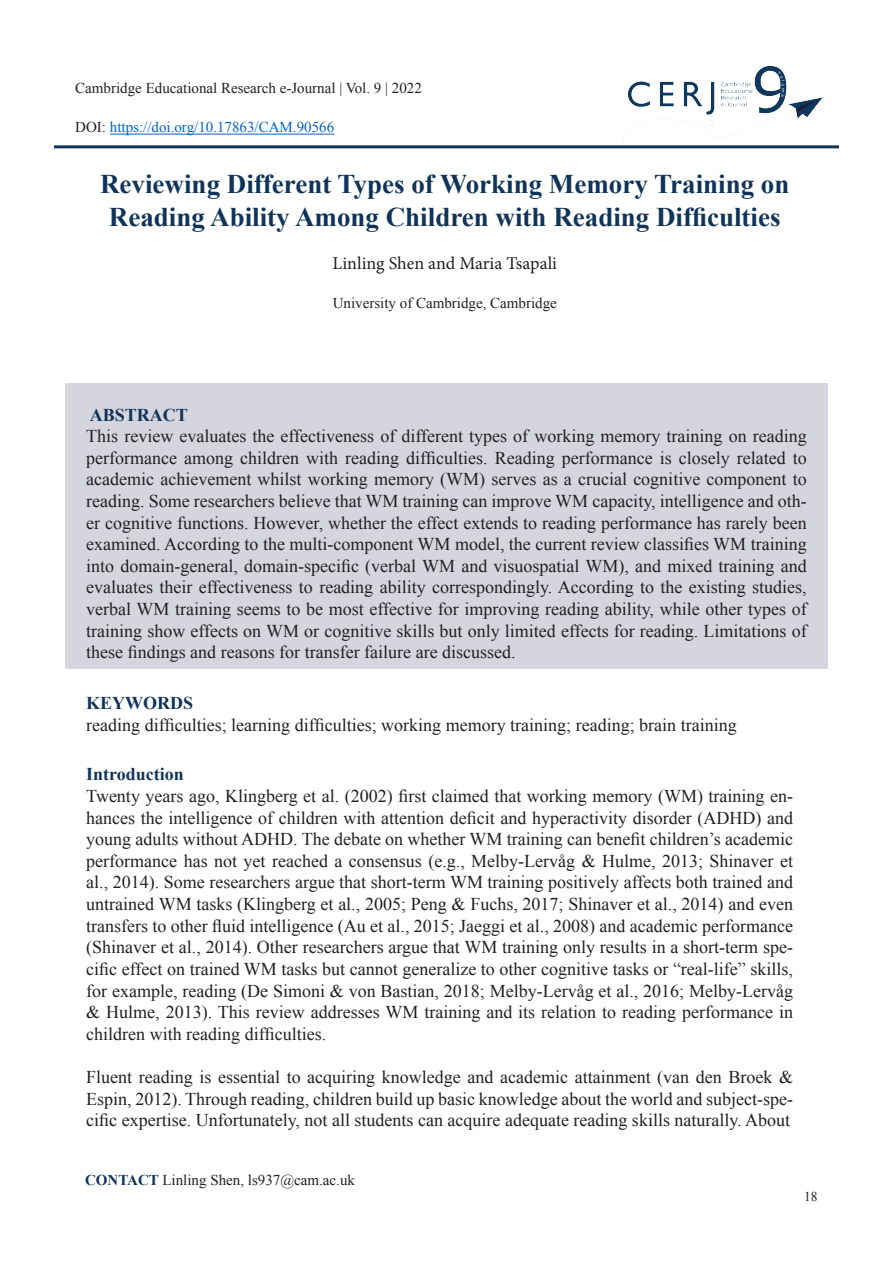
<style>
.page{position:relative;width:893px;height:1263px;background:#fff}
.page>*{position:absolute;margin:0;border:0;box-sizing:border-box;transform-origin:0 0}
.t1{font:700 27px/32.4px "Times New Roman";color:#103459;text-align:center}
.Main_text{font:18px/21.6px "Times New Roman";color:#231f20;text-align:justify}
.Heading_1{font:700 18px "Times New Roman";color:#103459}
.Author{font:18px "Minion Pro";color:#231f20}
.Footer_text{font:15px "Times New Roman";color:#231f20}
.Footer_text-2{font:15px "Times New Roman";color:#0563c1}
.Institution{font:15px "Times New Roman";color:#231f20}
.t2{font:13.5px "Times New Roman";color:#231f20}
.s1{color:#231f20}
.s2{font-weight:700;color:#103459}
</style>
<div class="page">
<img style="left:623px;top:66px;width:200px;height:74px">
<hr style="left:110px;top:134px;width:224px;height:1px;background:#0563c1">
<hr style="left:54px;top:145px;width:785px;height:3px;background:#103459">
<div style="left:65px;top:383px;width:763px;height:286px;background:#d5d5de"></div>
<p class="Footer_text" style="left:75px;top:78px;width:348px">Cambridge Educational Research e-Journal | Vol. 9 | 2022</p>
<p class="Footer_text-2" style="left:75px;top:117px;width:260px"><span class="s1">DOI:</span> https://doi.org/10.17863/CAM.90566</p>
<p class="t1" style="left:100px;top:167px;width:691px">Reviewing Different Types of Working Memory Training on<br>Reading Ability Among Children with Reading Difficulties</p>
<p class="Author" style="left:333px;top:251px;width:226px">Linling Shen and Maria Tsapali</p>
<p class="Institution" style="left:333px;top:293px;width:226px">University of Cambridge, Cambridge</p>
<p class="Heading_1" style="left:90px;top:402px;width:100px">ABSTRACT</p>
<p class="Main_text" style="left:86px;top:425px;width:722px">This review evaluates the effectiveness of different types of working memory training on reading performance among children with reading difficulties. Reading performance is closely related to academic achievement whilst working memory (WM) serves as a crucial cognitive component to reading. Some researchers believe that WM training can improve WM capacity, intelligence and oth&shy;er cognitive functions. However, whether the effect extends to reading performance has rarely been examined. According to the multi-component WM model, the current review classifies WM training into domain-general, domain-specific (verbal WM and visuospatial WM), and mixed training and evaluates their effectiveness to reading ability correspondingly. According to the existing studies, verbal WM training seems to be most effective for improving reading ability, while other types of training show effects on WM or cognitive skills but only limited effects for reading. Limitations of these findings and reasons for transfer failure are discussed.</p>
<p class="Heading_1" style="left:86px;top:690px;width:109px">KEYWORDS</p>
<p class="Main_text" style="left:86px;top:713px;width:652px">reading difficulties; learning difficulties; working memory training; reading; brain training</p>
<p class="Heading_1" style="left:86px;top:762px;width:99px">Introduction</p>
<p class="Main_text" style="left:86px;top:785px;width:708px">Twenty years ago, Klingberg et al. (2002) first claimed that working memory (WM) training en&shy;hances the intelligence of children with attention deficit and hyperactivity disorder (ADHD) and young adults without ADHD. The debate on whether WM training can benefit children’s academic performance has not yet reached a consensus (e.g., Melby-Lervåg &amp; Hulme, 2013; Shinaver et al., 2014). Some researchers argue that short-term WM training positively affects both trained and untrained WM tasks (Klingberg et al., 2005; Peng &amp; Fuchs, 2017; Shinaver et al., 2014) and even transfers to other fluid intelligence (Au et al., 2015; Jaeggi et al., 2008) and academic performance (Shinaver et al., 2014). Other researchers argue that WM training only results in a short-term spe&shy;cific effect on trained WM tasks but cannot generalize to other cognitive tasks or “real-life” skills, for example, reading (De Simoni &amp; von Bastian, 2018; Melby-Lervåg et al., 2016; Melby-Lervåg &amp; Hulme, 2013). This review addresses WM training and its relation to reading performance in children with reading difficulties.</p>
<p class="Main_text" style="left:86px;top:1066px;width:708px">Fluent reading is essential to acquiring knowledge and academic attainment (van den Broek &amp; Espin, 2012). Through reading, children build up basic knowledge about the world and subject-spe&shy;cific expertise. Unfortunately, not all students can acquire adequate reading skills naturally. About</p>
<p class="Footer_text" style="left:85px;top:1170px;width:271px"><span class="s2">CONTACT</span> Linling Shen, ls937@cam.ac.uk</p>
<p class="t2" style="left:804px;top:1188px;width:15px">18</p>
</div>
